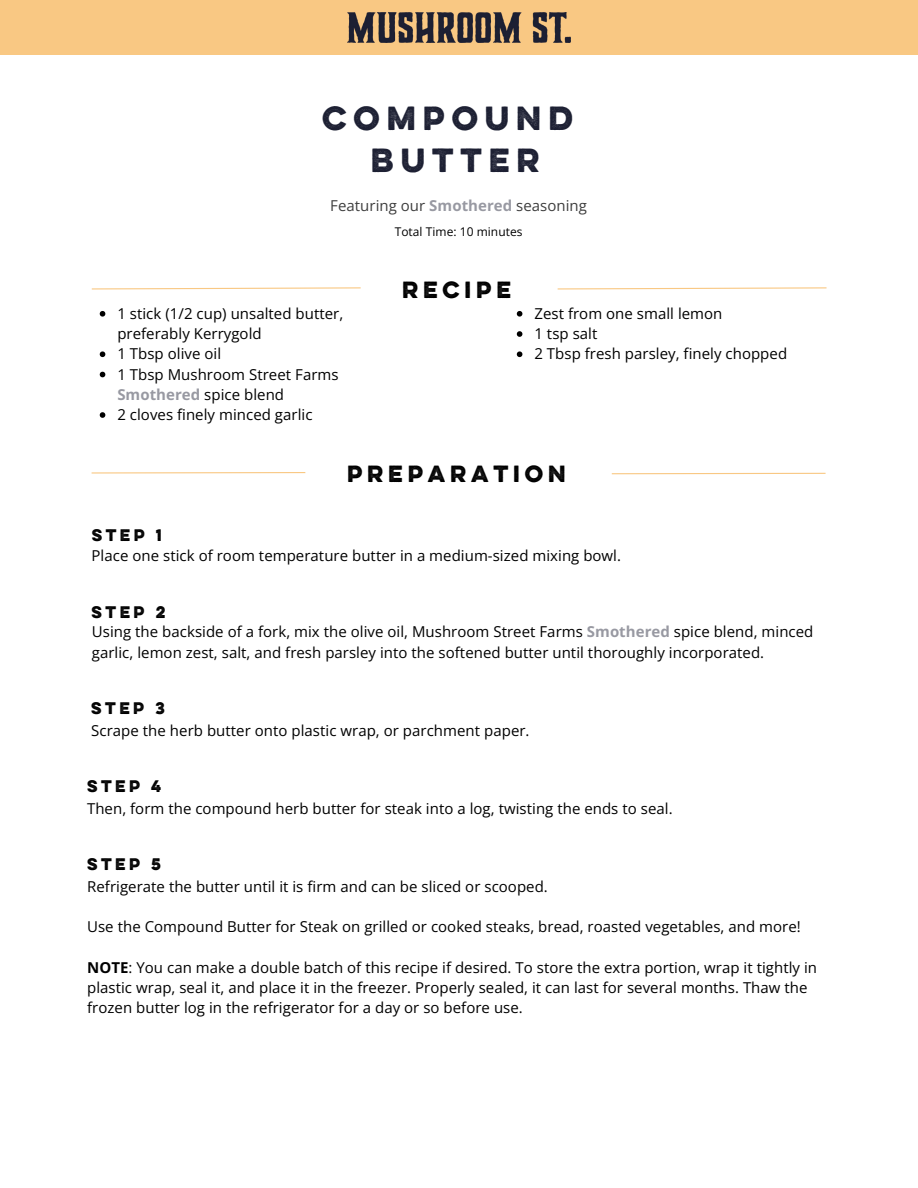
<style>
.page{position:relative;width:918px;height:1188px;background:#fff}
.page>*{position:absolute;margin:0;border:0;box-sizing:border-box;transform-origin:0 0}
.t1{font:700 30px "Lulo One";letter-spacing:.005em;color:#1d2033}
.t2{font:700 21px "Lulo One";letter-spacing:.005em;color:#000}
.t3{font:15px/20.2px "Open Sans";letter-spacing:.005em;color:#000}
.t4{font:15px "Open Sans";letter-spacing:.005em;color:#3e3e3e}
.t5{font:700 15px "Lulo One";letter-spacing:.005em;color:#000}
.t6{font:12px "Open Sans";letter-spacing:.005em;color:#000}
.s1{font-weight:700;color:#9899a2}
.s2{font-weight:700}
</style>
<div class="page">
<div style="left:0;top:0;width:918px;height:54px;background:#f9c883"></div>
<img style="left:347px;top:12px;width:224px;height:30px">
<svg style="left:91px;top:287px;width:270px;height:3px"></svg>
<svg style="left:557px;top:287px;width:270px;height:3px"></svg>
<hr style="left:92px;top:472px;width:213px;height:2px;background:#f9c883">
<hr style="left:612px;top:473px;width:214px;height:1px;background:#f9c883">
<svg style="left:100px;top:311px;width:5px;height:6px"></svg>
<svg style="left:100px;top:351px;width:5px;height:6px"></svg>
<svg style="left:100px;top:372px;width:5px;height:5px"></svg>
<svg style="left:100px;top:412px;width:5px;height:6px"></svg>
<svg style="left:517px;top:311px;width:5px;height:6px"></svg>
<svg style="left:517px;top:331px;width:5px;height:6px"></svg>
<svg style="left:517px;top:351px;width:5px;height:6px"></svg>
<p class="t1" style="left:322px;top:104px;width:259px">COMPOUND</p>
<p class="t1" style="left:371px;top:145px;width:177px">BUTTER</p>
<p class="t4" style="left:330px;top:195px;width:258px">Featuring our <span class="s1">Smothered</span> seasoning</p>
<p class="t6" style="left:395px;top:223px;width:129px">Total Time: 10 minutes</p>
<p class="t3" style="left:117px;top:303px;width:227px">1 stick (1/2 cup) unsalted butter, preferably Kerrygold</p>
<p class="t3" style="left:117px;top:343px;width:105px">1 Tbsp olive oil</p>
<p class="t3" style="left:117px;top:364px;width:223px">1 Tbsp Mushroom Street Farms<br><span class="s1">Smothered</span> spice blend</p>
<p class="t3" style="left:117px;top:404px;width:197px">2 cloves finely minced garlic</p>
<p class="t2" style="left:402px;top:279px;width:115px">RECIPE</p>
<p class="t3" style="left:534px;top:303px;width:190px">Zest from one small lemon</p>
<p class="t3" style="left:534px;top:323px;width:65px">1 tsp salt</p>
<p class="t3" style="left:534px;top:343px;width:254px">2 Tbsp fresh parsley, finely chopped</p>
<p class="t2" style="left:347px;top:463px;width:225px">PREPARATION</p>
<p class="t5" style="left:92px;top:528px;width:75px">STEP 1</p>
<p class="t3" style="left:92px;top:545px;width:531px">Place one stick of room temperature butter in a medium-sized mixing bowl.</p>
<p class="t5" style="left:92px;top:605px;width:79px">STEP 2</p>
<p class="t3" style="left:92px;top:621px;width:723px">Using the backside of a fork, mix the olive oil, Mushroom Street Farms <span class="s1">Smothered</span> spice blend, minced garlic, lemon zest, salt, and fresh parsley into the softened butter until thoroughly incorporated.</p>
<p class="t5" style="left:91px;top:701px;width:78px">STEP 3</p>
<p class="t3" style="left:91px;top:720px;width:440px">Scrape the herb butter onto plastic wrap, or parchment paper.</p>
<p class="t5" style="left:87px;top:779px;width:79px">STEP 4</p>
<p class="t3" style="left:87px;top:798px;width:587px">Then, form the compound herb butter for steak into a log, twisting the ends to seal.</p>
<p class="t5" style="left:87px;top:857px;width:79px">STEP 5</p>
<p class="t3" style="left:87px;top:876px;width:462px">Refrigerate the butter until it is firm and can be sliced or scooped.</p>
<p class="t3" style="left:87px;top:916px;width:715px">Use the Compound Butter for Steak on grilled or cooked steaks, bread, roasted vegetables, and more!</p>
<p class="t3" style="left:87px;top:957px;width:731px"><span class="s2">NOTE</span>: You can make a double batch of this recipe if desired. To store the extra portion, wrap it tightly in plastic wrap, seal it, and place it in the freezer. Properly sealed, it can last for several months. Thaw the frozen butter log in the refrigerator for a day or so before use.</p>
</div>
